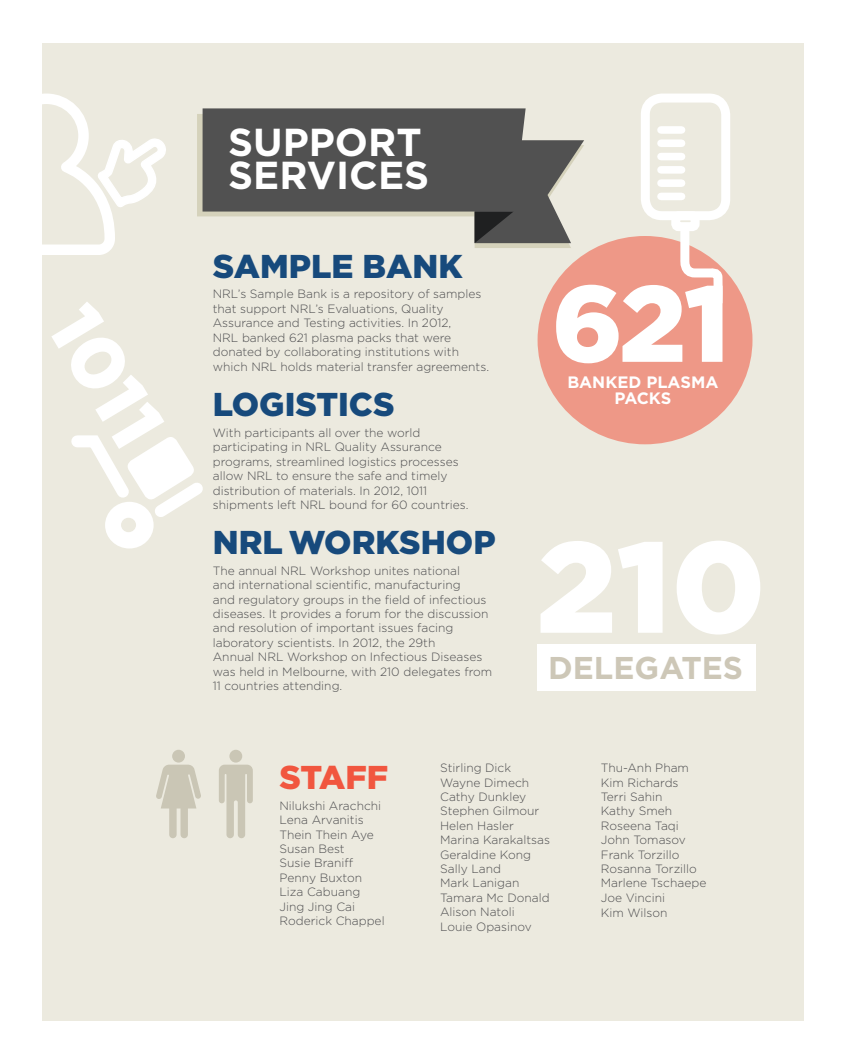
<style>
.page{position:relative;width:847px;height:1063px;background:#fff}
.page>*{position:absolute;margin:0;border:0;box-sizing:border-box;transform-origin:0 0}
.t1{font:900 129px "Gotham";color:#fff}
.t2{font:900 108px "Gotham";color:#fff}
.t3{font:900 75px "Gotham";color:#fff}
.t4{font:700 39px/33px "Gotham";color:#fff}
.t5{font:900 33px "Gotham";color:#174a7c}
.t6{font:900 33px "Gotham";color:#f1563f}
.t7{font:700 31.5px "Gotham";color:#cdc7b7}
.t8{font:700 16.5px/16.5px "Gotham";color:#fff;text-align:center}
.t9{font:300 12px/14.4px "Gotham";color:#4d4d4f}
</style>
<div class="page">
<div style="left:43px;top:43px;width:761px;height:977px;background:#eceadf"></div>
<svg style="left:42px;top:88px;width:124px;height:172px"></svg>
<div style="left:537px;top:236px;width:215px;height:208px;background:#ee9887;border-radius:50%"></div>
<div style="left:105px;top:502px;width:48px;height:47px;background:#fff;border-radius:50%"></div>
<div style="left:121px;top:518px;width:15px;height:14px;background:#eceadf;border-radius:50%"></div>
<svg style="left:71px;top:435px;width:132px;height:93px"></svg>
<div style="left:640px;top:94px;width:89px;height:126px;border:9px solid #fff;border-radius:17px"></div>
<div style="left:671px;top:211px;width:28px;height:20px;border:9px solid #fff;border-radius:3px"></div>
<svg style="left:675px;top:219px;width:52px;height:85px"></svg>
<div style="left:660px;top:193px;width:21px;height:7px;background:#fff"></div>
<div style="left:660px;top:179px;width:21px;height:8px;background:#fff"></div>
<div style="left:660px;top:166px;width:21px;height:8px;background:#fff"></div>
<div style="left:660px;top:153px;width:21px;height:7px;background:#fff"></div>
<div style="left:660px;top:139px;width:21px;height:8px;background:#fff"></div>
<div style="left:660px;top:126px;width:21px;height:8px;background:#fff"></div>
<div style="left:537px;top:644px;width:218px;height:47px;background:#fff"></div>
<div style="left:172px;top:750px;width:13px;height:13px;background:#cac6b5;border-radius:50%"></div>
<svg style="left:156px;top:765px;width:45px;height:73px"></svg>
<div style="left:229px;top:750px;width:13px;height:13px;background:#cac6b5;border-radius:50%"></div>
<svg style="left:219px;top:765px;width:34px;height:73px"></svg>
<svg style="left:197px;top:114px;width:374px;height:134px"></svg>
<svg style="left:202px;top:108px;width:382px;height:135px"></svg>
<h3 class="t3" style="left:112px;top:286px;width:150px;rotate:59deg">1011</h3>
<h3 class="t4" style="left:228px;top:125px;width:197px">SUPPORT<br>SERVICES</h3>
<h3 class="t5" style="left:213px;top:243px;width:251px">SAMPLE BANK</h3>
<p class="t9" style="left:213px;top:286px;width:278px">NRL’s Sample Bank is a repository of samples that support NRL’s Evaluations, Quality Assurance and Testing activities. In 2012,<br>NRL banked 621 plasma packs that were donated by collaborating institutions with which NRL holds material transfer agreements.</p>
<h3 class="t5" style="left:213px;top:382px;width:183px">LOGISTICS</h3>
<p class="t9" style="left:213px;top:425px;width:257px">With participants all over the world participating in NRL Quality Assurance programs, streamlined logistics processes allow NRL to ensure the safe and timely distribution of materials. In 2012, 1011 shipments left NRL bound for 60 countries.</p>
<h3 class="t5" style="left:213px;top:520px;width:24px">NRL</h3>
<h3 class="t5" style="left:288px;top:520px;width:208px">WORKSHOP</h3>
<p class="t9" style="left:213px;top:563px;width:281px">The annual NRL Workshop unites national<br>and international scientific, manufacturing<br>and regulatory groups in the field of infectious diseases. It provides a forum for the discussion and resolution of important issues facing laboratory scientists. In 2012, the 29th<br>Annual NRL Workshop on Infectious Diseases was held in Melbourne, with 210 delegates from 11 countries attending.</p>
<h2 class="t2" style="left:551px;top:249px;width:179px">621</h2>
<h3 class="t8" style="left:567px;top:373px;width:152px">BAN KED PLASMA<br>PACKS</h3>
<h1 class="t1" style="left:536px;top:498px;width:231px">210</h1>
<h3 class="t7" style="left:548px;top:647px;width:88px">DELEGATE</h3>
<h3 class="t7" style="left:722px;top:647px;width:22px">S</h3>
<h3 class="t6" style="left:279px;top:754px;width:110px">STAFF</h3>
<p class="t9" style="left:279px;top:798px;width:107px">Nilukshi Arachchi<br>Lena Arvanitis<br>Thein Thein Aye<br>Susan Best<br>Susie Braniff<br>Penny Buxton<br>Liza Cabuang<br>Jing Jing Cai<br>Roderick Chappel</p>
<p class="t9" style="left:440px;top:760px;width:111px">Stirling Dick<br>Wayne Dimech<br>Cathy Dunkley<br>Stephen Gilmour<br>Helen Hasler<br>Marina Karakaltsas<br>Geraldine Kong<br>Sally Land<br>Mark Lanigan<br>Tamara Mc Donald<br>Alison Natoli<br>Louie Opasinov</p>
<p class="t9" style="left:600px;top:760px;width:107px">Thu-Anh Pham<br>Kim Richards<br>Terri Sahin<br>Kathy Smeh<br>Roseena Taqi<br>John Tomasov<br>Frank Torzillo<br>Rosanna Torzillo<br>Marlene Tschaepe<br>Joe Vincini<br>Kim Wilson</p>
</div>
